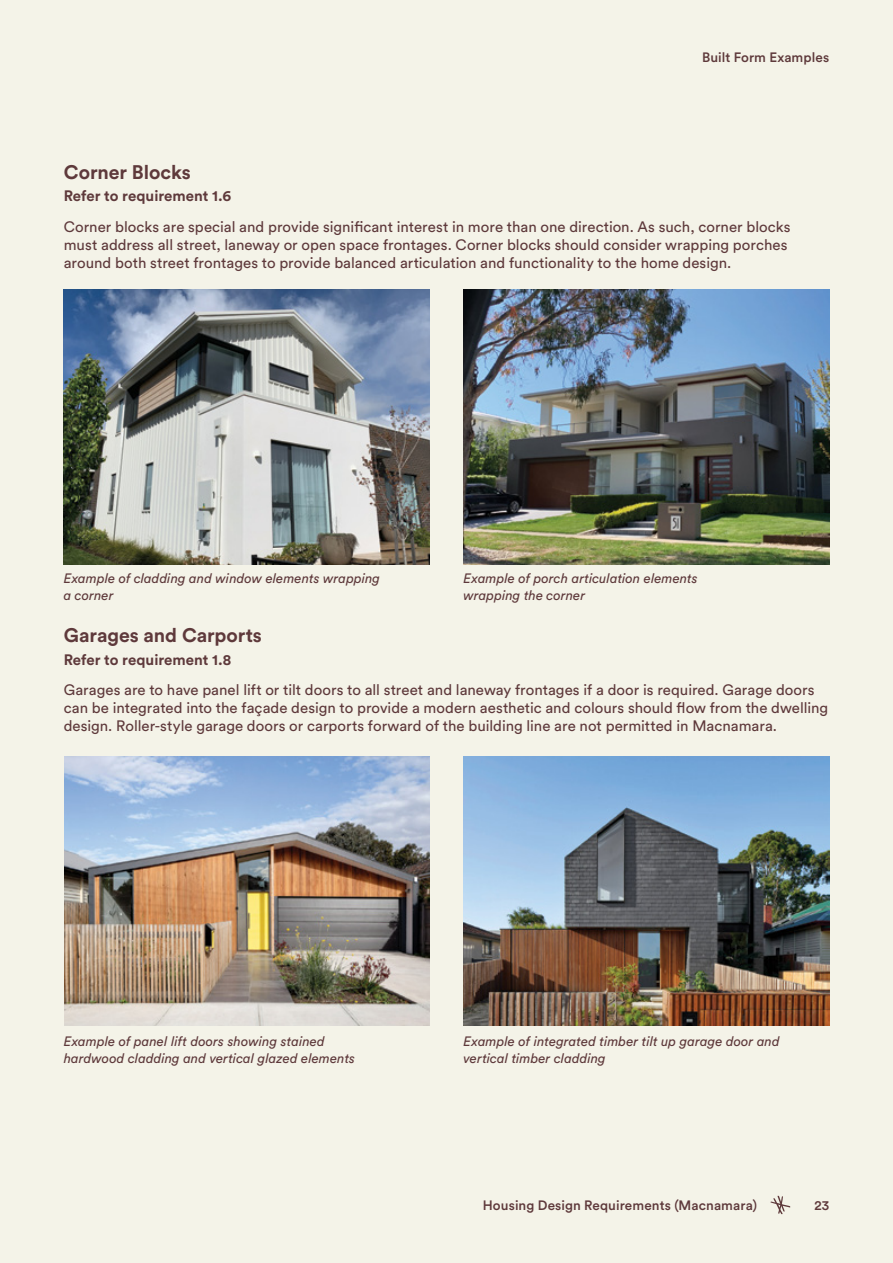
<style>
.page{position:relative;width:893px;height:1263px;background:#f4f3e8}
.page>*{position:absolute;margin:0;border:0;box-sizing:border-box;transform-origin:0 0}
.t1{font:700 19.5px "Circular Std";letter-spacing:-.005em;color:#5e393b}
.t2{font:15px/18px "Circular Std";color:#5e393b}
.t3{font:700 15px "Circular Std";color:#5e393b}
.t4{font:italic 13.5px/16.2px "Circular Std";color:#5e393b}
.t5{font:500 13.5px "Circular Std";letter-spacing:.005em;color:#5e393b}
</style>
<div class="page">
<svg style="left:770px;top:1196px;width:20px;height:18px"></svg>
<img style="left:463px;top:290px;width:366px;height:274px">
<img style="left:64px;top:290px;width:365px;height:274px">
<img style="left:65px;top:757px;width:364px;height:269px">
<img style="left:463px;top:757px;width:366px;height:269px">
<p class="t5" style="left:702px;top:49px;width:129px">Built Form Examples</p>
<h1 class="t1" style="left:64px;top:160px;width:128px">Corner Blocks</h1>
<p class="t3" style="left:64px;top:186px;width:169px">Refer to requirement 1.6</p>
<p class="t2" style="left:64px;top:218px;width:728px">Corner blocks are special and provide significant interest in more than one direction. As such, corner blocks must address all street, laneway or open space frontages. Corner blocks should consider wrapping porches around both street frontages to provide balanced articulation and functionality to the home design.</p>
<p class="t4" style="left:64px;top:570px;width:318px">Example of cladding and window elements wrapping a corner</p>
<p class="t4" style="left:463px;top:570px;width:236px">Example of porch articulation elements wrapping the corner</p>
<h1 class="t1" style="left:64px;top:623px;width:200px">Garages and Carports</h1>
<p class="t3" style="left:64px;top:650px;width:169px">Refer to requirement 1.8</p>
<p class="t2" style="left:64px;top:681px;width:766px">Garages are to have panel lift or tilt doors to all street and laneway frontages if a door is required. Garage doors can be integrated into the façade design to provide a modern aesthetic and colours should flow from the dwelling design. Roller-style garage doors or carports forward of the building line are not permitted in Macnamara.</p>
<p class="t4" style="left:64px;top:1033px;width:293px">Example of panel lift doors showing stained hardwood cladding and vertical glazed elements</p>
<p class="t4" style="left:463px;top:1033px;width:318px">Example of integrated timber tilt up garage door and vertical timber cladding</p>
<p class="t5" style="left:483px;top:1197px;width:276px">Housing Design Requirements (Macnamara)</p>
<p class="t5" style="left:814px;top:1197px;width:16px">23</p>
</div>
